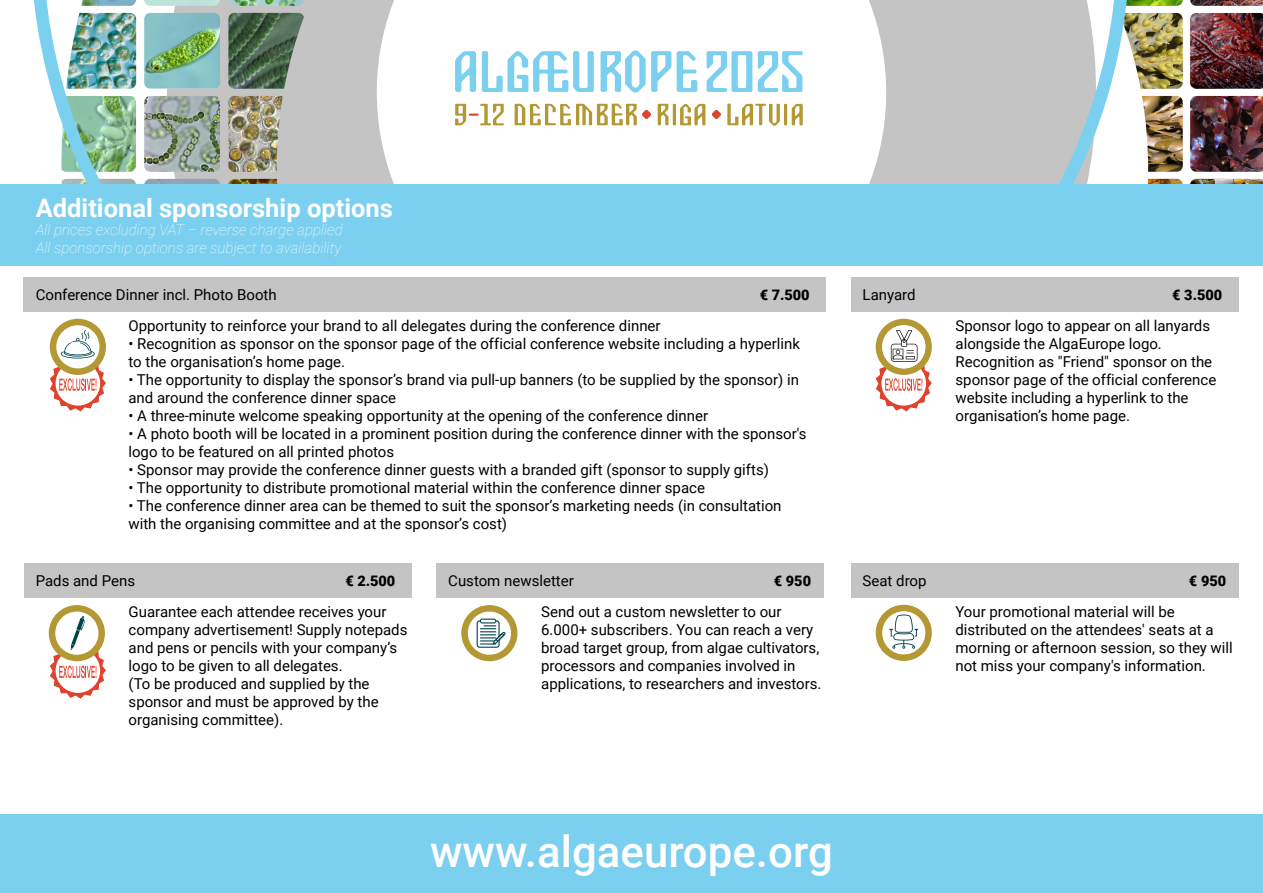
<style>
.page{position:relative;width:1263px;height:893px;background:#fff}
.page>*{position:absolute;margin:0;border:0;box-sizing:border-box;transform-origin:0 0}
.t1{font:500 43.8px "Roboto";color:#fff}
.t2{font:700 25.5px "Roboto";color:#fff}
.t3{font:15px/18px "Roboto";color:#000}
.t4{font:italic 100 15px/18px "Roboto";color:#fff}
.t5{font:900 14.55px "Roboto";color:#000}
</style>
<div class="page">
<img style="left:1190px;top:96px;width:73px;height:76px">
<img style="left:1190px;top:179px;width:73px;height:5px">
<img style="left:1190px;top:13px;width:73px;height:76px">
<img style="left:1190px;top:0;width:73px;height:6px">
<img style="left:34px;top:0;width:507px;height:184px">
<svg style="left:689px;top:0;width:494px;height:184px"></svg>
<svg style="left:455px;top:51px;width:21px;height:41px"></svg>
<svg style="left:792px;top:104px;width:11px;height:21px"></svg>
<svg style="left:680px;top:104px;width:25px;height:21px"></svg>
<svg style="left:658px;top:104px;width:10px;height:21px"></svg>
<svg style="left:482px;top:51px;width:112px;height:41px"></svg>
<svg style="left:601px;top:50px;width:96px;height:43px"></svg>
<svg style="left:707px;top:51px;width:45px;height:41px"></svg>
<svg style="left:758px;top:51px;width:45px;height:41px"></svg>
<svg style="left:455px;top:104px;width:49px;height:21px"></svg>
<hr style="left:673px;top:104px;width:3px;height:21px;background:#b49834">
<hr style="left:784px;top:104px;width:3px;height:21px;background:#b49834">
<svg style="left:727px;top:104px;width:53px;height:22px"></svg>
<svg style="left:514px;top:104px;width:137px;height:21px"></svg>
<svg style="left:712px;top:110px;width:9px;height:9px"></svg>
<div style="left:0;top:184px;width:1263px;height:82px;background:#7bcfef"></div>
<div style="left:0;top:815px;width:1263px;height:78px;background:#7bcfef"></div>
<div style="left:851px;top:563px;width:387px;height:35px;background:#c4c4c4"></div>
<div style="left:876px;top:605px;width:56px;height:56px;background:#b49834;border-radius:50%"></div>
<div style="left:882px;top:611px;width:43px;height:43px;background:#fff;border-radius:50%"></div>
<svg style="left:889px;top:615px;width:29px;height:34px"></svg>
<div style="left:24px;top:277px;width:802px;height:34px;background:#c4c4c4"></div>
<div style="left:50px;top:319px;width:56px;height:56px;background:#b49834;border-radius:50%"></div>
<div style="left:56px;top:325px;width:43px;height:43px;background:#fff;border-radius:50%"></div>
<svg style="left:50px;top:330px;width:56px;height:81px"></svg>
<div style="left:851px;top:277px;width:387px;height:34px;background:#c4c4c4"></div>
<div style="left:24px;top:563px;width:388px;height:35px;background:#c4c4c4"></div>
<svg style="left:49px;top:605px;width:56px;height:56px"></svg>
<div style="left:55px;top:612px;width:43px;height:43px;background:#fff;border-radius:50%"></div>
<svg style="left:50px;top:616px;width:56px;height:83px"></svg>
<div style="left:436px;top:563px;width:388px;height:35px;background:#c4c4c4"></div>
<div style="left:461px;top:605px;width:56px;height:56px;background:#b49834;border-radius:50%"></div>
<div style="left:468px;top:612px;width:43px;height:43px;background:#fff;border-radius:50%"></div>
<svg style="left:477px;top:619px;width:28px;height:29px"></svg>
<div style="left:876px;top:319px;width:56px;height:56px;background:#b49834;border-radius:50%"></div>
<div style="left:882px;top:325px;width:43px;height:43px;background:#fff;border-radius:50%"></div>
<svg style="left:876px;top:330px;width:56px;height:81px"></svg>
<h2 class="t2" style="left:36px;top:190px;width:359px">Additional sponsorship options</h2>
<p class="t4" style="left:36px;top:220px;width:309px">All prices excluding VAT – reverse charge applied<br>All sponsorship options are subject to availability</p>
<p class="t3" style="left:36px;top:285px;width:242px">Conference Dinner incl. Photo Booth</p>
<p class="t5" style="left:760px;top:284px;width:51px">€ 7.500</p>
<p class="t3" style="left:128px;top:316px;width:534px">Opportunity to reinforce your brand to all delegates during the conference dinner</p>
<p class="t3" style="left:128px;top:334px;width:673px">• Recognition as sponsor on the sponsor page of the official conference website including a hyperlink to the organisation’s home page.</p>
<p class="t3" style="left:128px;top:370px;width:672px">• The opportunity to display the sponsor’s brand via pull-up banners (to be supplied by the sponsor) in and around the conference dinner space</p>
<p class="t3" style="left:128px;top:406px;width:581px">• A three-minute welcome speaking opportunity at the opening of the conference dinner</p>
<p class="t3" style="left:128px;top:424px;width:680px">• A photo booth will be located in a prominent position during the conference dinner with the sponsor's logo to be featured on all printed photos</p>
<p class="t3" style="left:128px;top:460px;width:642px">• Sponsor may provide the conference dinner guests with a branded gift (sponsor to supply gifts)</p>
<p class="t3" style="left:128px;top:478px;width:578px">• The opportunity to distribute promotional material within the conference dinner space</p>
<p class="t3" style="left:128px;top:496px;width:655px">• The conference dinner area can be themed to suit the sponsor’s marketing needs (in consultation with the organising committee and at the sponsor’s cost)</p>
<p class="t3" style="left:36px;top:571px;width:101px">Pads and Pens</p>
<p class="t5" style="left:345px;top:571px;width:51px">€ 2.500</p>
<p class="t3" style="left:129px;top:603px;width:280px">Guarantee each attendee receives your company advertisement! Supply notepads and pens or pencils with your company’s logo to be given to all delegates.<br>(To be produced and supplied by the sponsor and must be approved by the organising committee).</p>
<p class="t3" style="left:448px;top:571px;width:127px">Custom newsletter</p>
<p class="t5" style="left:774px;top:571px;width:39px">€ 950</p>
<p class="t3" style="left:541px;top:603px;width:282px">Send out a custom newsletter to our 6.000+ subscribers. You can reach a very broad target group, from algae cultivators, processors and companies involved in applications, to researchers and investors.</p>
<p class="t3" style="left:863px;top:285px;width:54px">Lanyard</p>
<p class="t5" style="left:1172px;top:284px;width:51px">€ 3.500</p>
<p class="t3" style="left:955px;top:316px;width:262px">Sponsor logo to appear on all lanyards alongside the AlgaEurope logo.<br>Recognition as "Friend" sponsor on the sponsor page of the official conference website including a hyperlink to the organisation’s home page.</p>
<p class="t3" style="left:863px;top:571px;width:65px">Seat drop</p>
<p class="t5" style="left:1189px;top:571px;width:39px">€ 950</p>
<p class="t3" style="left:955px;top:603px;width:279px">Your promotional material will be distributed on the attendees' seats at a morning or afternoon session, so they will not miss your company's information.</p>
<h1 class="t1" style="left:430px;top:821px;width:404px">www.algaeurope.org</h1>
</div>
